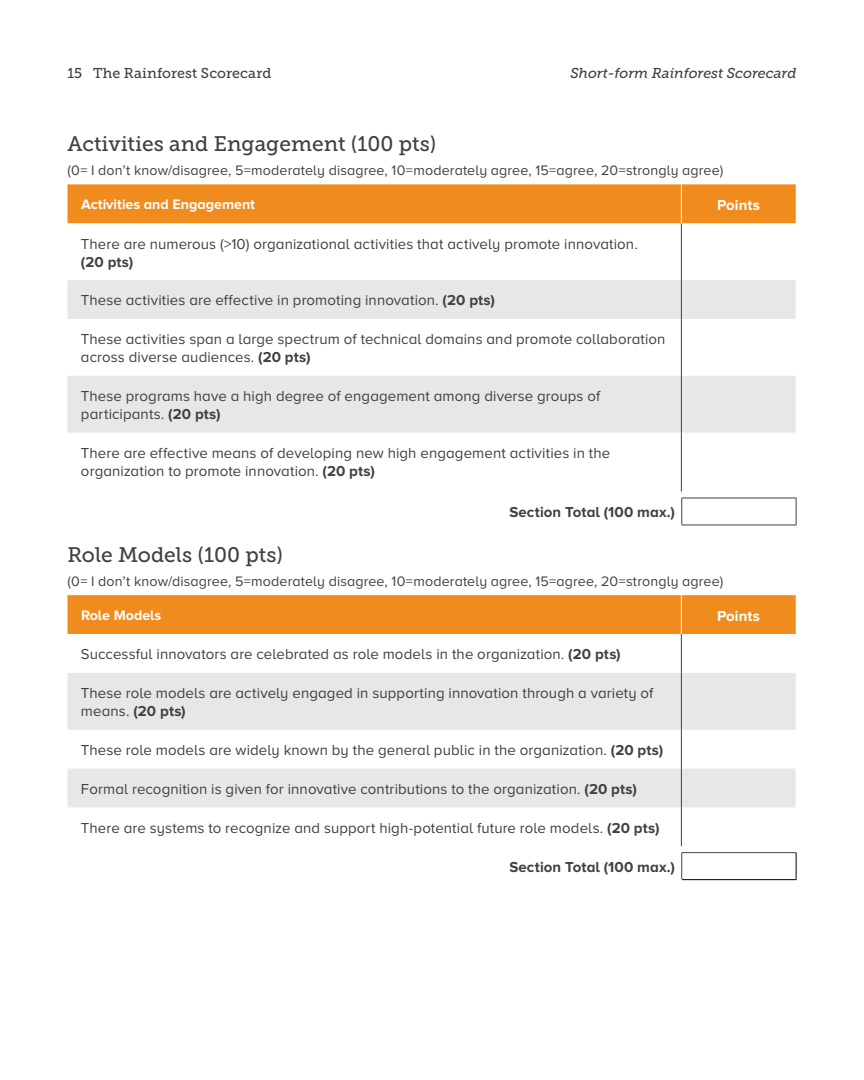
<style>
.page{position:relative;width:864px;height:1080px;background:#fff}
.page>*{position:absolute;margin:0;border:0;box-sizing:border-box;transform-origin:0 0}
.t1{font:21px "Museo Slab 500";color:#414042}
.t2{font:15px/18px "Proxima Nova A";letter-spacing:.005em;color:#414042}
.t3{font:700 15px "Proxima Nova A";letter-spacing:.01em;color:#414042}
.t4{font:700 15px "Proxima Nova A";letter-spacing:.005em;color:#fff}
.t5{font:14.25px "Proxima Nova A";letter-spacing:.01em;color:#414042}
.t6{font:700 14.25px "Proxima Nova A";color:#fff}
.t7{font:italic 14.25px "Museo Slab 500";color:#414042}
.t8{font:14.25px "Museo Slab 500";letter-spacing:.01em;color:#414042}
.s1{font-weight:700}
</style>
<div class="page">
<div style="left:68px;top:184px;width:728px;height:39px;background:#f08b1d"></div>
<svg style="left:68px;top:280px;width:728px;height:153px;fill:#e6e7e8"></svg>
<hr style="left:681px;top:223px;width:1px;height:57px;background:#414042">
<hr style="left:681px;top:280px;width:1px;height:39px;background:#414042">
<hr style="left:681px;top:319px;width:1px;height:57px;background:#414042">
<hr style="left:681px;top:376px;width:1px;height:57px;background:#414042">
<hr style="left:681px;top:433px;width:1px;height:59px;background:#414042">
<hr style="left:681px;top:184px;width:1px;height:39px;background:#fff">
<hr style="left:681px;top:525px;width:115px;height:1px;background:#414042">
<svg style="left:681px;top:498px;width:116px;height:27px"></svg>
<div style="left:68px;top:595px;width:728px;height:39px;background:#f08b1d"></div>
<svg style="left:68px;top:673px;width:728px;height:134px;fill:#e6e7e8"></svg>
<hr style="left:681px;top:634px;width:1px;height:39px;background:#414042">
<hr style="left:681px;top:673px;width:1px;height:57px;background:#414042">
<hr style="left:681px;top:730px;width:1px;height:39px;background:#414042">
<hr style="left:681px;top:769px;width:1px;height:38px;background:#414042">
<hr style="left:681px;top:807px;width:1px;height:39px;background:#414042">
<hr style="left:681px;top:595px;width:1px;height:39px;background:#fff">
<hr style="left:681px;top:852px;width:115px;height:1px;background:#414042">
<svg style="left:681px;top:853px;width:116px;height:27px"></svg>
<hr style="left:68px;top:879px;width:614px;height:1px;background:#fff">
<p class="t8" style="left:68px;top:65px;width:205px">15 The Rainforest Scorecard</p>
<p class="t7" style="left:570px;top:65px;width:228px">Short-form Rainforest Scorecard</p>
<h1 class="t1" style="left:68px;top:132px;width:370px">Activities and Engagement (100 pts)</h1>
<p class="t5" style="left:68px;top:162px;width:657px">(0= I don’t know/disagree, 5=moderately disagree, 10=moderately agree, 15=agree, 20=strongly agree)</p>
<p class="t6" style="left:81px;top:197px;width:176px">Activities and Engagement</p>
<p class="t4" style="left:717px;top:196px;width:45px">Points</p>
<p class="t2" style="left:81px;top:234px;width:558px">There are numerous (&gt;10) organizational activities that actively promote innovation.</p>
<p class="t3" style="left:81px;top:253px;width:54px">(20 pts)</p>
<p class="t2" style="left:81px;top:291px;width:415px">These activities are effective in promoting innovation. <span class="s1">(20 pts)</span></p>
<p class="t2" style="left:81px;top:330px;width:586px">These activities span a large spectrum of technical domains and promote collaboration across diverse audiences. <span class="s1">(20 pts)</span></p>
<p class="t2" style="left:81px;top:387px;width:521px">These programs have a high degree of engagement among diverse groups of participants. <span class="s1">(20 pts)</span></p>
<p class="t2" style="left:81px;top:444px;width:531px">There are effective means of developing new high engagement activities in the organization to promote innovation. <span class="s1">(20 pts)</span></p>
<p class="t3" style="left:509px;top:504px;width:167px">Section Total (100 max.)</p>
<h1 class="t1" style="left:68px;top:543px;width:217px">Role Models (100 pts)</h1>
<p class="t5" style="left:68px;top:573px;width:657px">(0= I don’t know/disagree, 5=moderately disagree, 10=moderately agree, 15=agree, 20=strongly agree)</p>
<p class="t6" style="left:81px;top:607px;width:82px">Role Models</p>
<p class="t4" style="left:717px;top:607px;width:45px">Points</p>
<p class="t2" style="left:81px;top:645px;width:541px">Successful innovators are celebrated as role models in the organization. <span class="s1">(20 pts)</span></p>
<p class="t2" style="left:81px;top:684px;width:574px">These role models are actively engaged in supporting innovation through a variety of means. <span class="s1">(20 pts)</span></p>
<p class="t2" style="left:81px;top:741px;width:584px">These role models are widely known by the general public in the organization. <span class="s1">(20 pts)</span></p>
<p class="t2" style="left:81px;top:780px;width:557px">Formal recognition is given for innovative contributions to the organization. <span class="s1">(20 pts)</span></p>
<p class="t2" style="left:81px;top:819px;width:580px">There are systems to recognize and support high-potential future role models. <span class="s1">(20 pts)</span></p>
<p class="t3" style="left:509px;top:859px;width:167px">Section Total (100 max.)</p>
</div>
